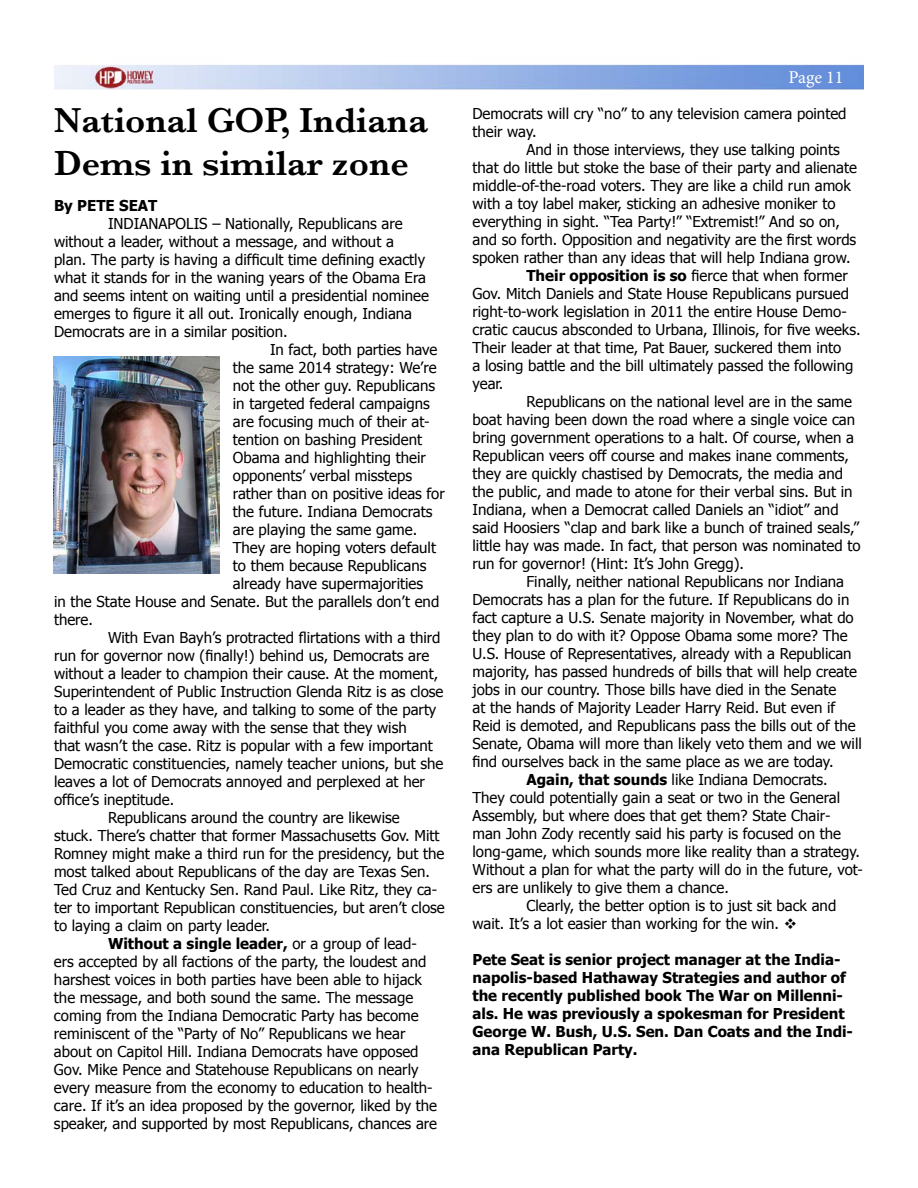
<style>
.page{position:relative;width:918px;height:1188px;background:#fff}
.page>*{position:absolute;margin:0;border:0;box-sizing:border-box;transform-origin:0 0}
.t1{font:600 36px/43.2px "Baskerville";color:#000}
.t2{font:18px "Minion Pro";letter-spacing:-.005em;color:#fff}
.t3{font:15px/18px "Tahoma";color:#000}
.t4{font:700 15px/18px "Tahoma";color:#000}
.s1{font-weight:400}
.s2{font-weight:700}
</style>
<div class="page">
<img style="left:54px;top:64px;width:810px;height:26px">
<img style="left:54px;top:356px;width:165px;height:218px">
<h1 class="t1" style="left:54px;top:99px;width:375px">National GOP, Indiana<br>Dems in similar zone</h1>
<p class="t4" style="left:54px;top:196px;width:105px">By PETE SEAT</p>
<p class="t3" style="left:108px;top:214px;width:296px">INDIANAPOLIS – Nationally, Republicans are</p>
<p class="t3" style="left:54px;top:232px;width:341px">without a leader, without a message, and without a</p>
<p class="t3" style="left:54px;top:250px;width:373px">plan. The party is having a difficult time defining exactly</p>
<p class="t3" style="left:54px;top:268px;width:374px">what it stands for in the waning years of the Obama Era</p>
<p class="t3" style="left:54px;top:286px;width:376px">and seems intent on waiting until a presidential nominee</p>
<p class="t3" style="left:54px;top:304px;width:360px">emerges to figure it all out. Ironically enough, Indiana</p>
<p class="t3" style="left:54px;top:322px;width:235px">Democrats are in a similar position.</p>
<p class="t3" style="left:270px;top:340px;width:169px">In fact, both parties have</p>
<p class="t3" style="left:233px;top:358px;width:205px">the same 2014 strategy: We’re</p>
<p class="t3" style="left:233px;top:376px;width:204px">not the other guy. Republicans</p>
<p class="t3" style="left:233px;top:394px;width:198px">in targeted federal campaigns</p>
<p class="t3" style="left:233px;top:412px;width:198px">are focusing much of their at-</p>
<p class="t3" style="left:233px;top:430px;width:191px">tention on bashing President</p>
<p class="t3" style="left:233px;top:448px;width:195px">Obama and highlighting their</p>
<p class="t3" style="left:233px;top:466px;width:181px">opponents’ verbal missteps</p>
<p class="t3" style="left:233px;top:484px;width:213px">rather than on positive ideas for</p>
<p class="t3" style="left:233px;top:502px;width:201px">the future. Indiana Democrats</p>
<p class="t3" style="left:233px;top:520px;width:186px">are playing the same game.</p>
<p class="t3" style="left:233px;top:538px;width:205px">They are hoping voters default</p>
<p class="t3" style="left:233px;top:556px;width:195px">to them because Republicans</p>
<p class="t3" style="left:233px;top:574px;width:192px">already have supermajorities</p>
<p class="t3" style="left:54px;top:592px;width:387px">in the State House and Senate. But the parallels don’t end</p>
<p class="t3" style="left:54px;top:610px;width:41px">there.</p>
<p class="t3" style="left:108px;top:628px;width:334px">With Evan Bayh’s protracted flirtations with a third</p>
<p class="t3" style="left:54px;top:646px;width:377px">run for governor now (finally!) behind us, Democrats are</p>
<p class="t3" style="left:54px;top:664px;width:386px">without a leader to champion their cause. At the moment,</p>
<p class="t3" style="left:54px;top:682px;width:391px">Superintendent of Public Instruction Glenda Ritz is as close</p>
<p class="t3" style="left:54px;top:700px;width:384px">to a leader as they have, and talking to some of the party</p>
<p class="t3" style="left:54px;top:718px;width:354px">faithful you come away with the sense that they wish</p>
<p class="t3" style="left:54px;top:736px;width:380px">that wasn’t the case. Ritz is popular with a few important</p>
<p class="t3" style="left:54px;top:754px;width:391px">Democratic constituencies, namely teacher unions, but she</p>
<p class="t3" style="left:54px;top:772px;width:372px">leaves a lot of Democrats annoyed and perplexed at her</p>
<p class="t3" style="left:54px;top:790px;width:122px">office’s ineptitude.</p>
<p class="t3" style="left:108px;top:808px;width:293px">Republicans around the country are likewise</p>
<p class="t3" style="left:54px;top:826px;width:387px">stuck. There’s chatter that former Massachusetts Gov. Mitt</p>
<p class="t3" style="left:54px;top:844px;width:392px">Romney might make a third run for the presidency, but the</p>
<p class="t3" style="left:54px;top:862px;width:377px">most talked about Republicans of the day are Texas Sen.</p>
<p class="t3" style="left:54px;top:880px;width:385px">Ted Cruz and Kentucky Sen. Rand Paul. Like Ritz, they ca-</p>
<p class="t3" style="left:54px;top:898px;width:392px">ter to important Republican constituencies, but aren’t close</p>
<p class="t3" style="left:54px;top:916px;width:217px">to laying a claim on party leader.</p>
<p class="t4" style="left:108px;top:934px;width:310px">Without a single leader, <span class="s1">or a group of lead-</span></p>
<p class="t3" style="left:54px;top:952px;width:374px">ers accepted by all factions of the party, the loudest and</p>
<p class="t3" style="left:54px;top:970px;width:369px">harshest voices in both parties have been able to hijack</p>
<p class="t3" style="left:54px;top:988px;width:361px">the message, and both sound the same. The message</p>
<p class="t3" style="left:54px;top:1006px;width:366px">coming from the Indiana Democratic Party has become</p>
<p class="t3" style="left:54px;top:1024px;width:353px">reminiscent of the “Party of No” Republicans we hear</p>
<p class="t3" style="left:54px;top:1042px;width:366px">about on Capitol Hill. Indiana Democrats have opposed</p>
<p class="t3" style="left:54px;top:1060px;width:366px">Gov. Mike Pence and Statehouse Republicans on nearly</p>
<p class="t3" style="left:54px;top:1078px;width:380px">every measure from the economy to education to health-</p>
<p class="t3" style="left:54px;top:1096px;width:385px">care. If it’s an idea proposed by the governor, liked by the</p>
<p class="t3" style="left:54px;top:1114px;width:385px">speaker, and supported by most Republicans, chances are</p>
<p class="t2" style="left:789px;top:65px;width:56px">Page 11</p>
<p class="t3" style="left:472px;top:104px;width:376px">Democrats will cry “no” to any television camera pointed their way.</p>
<p class="t3" style="left:526px;top:140px;width:315px">And in those interviews, they use talking points</p>
<p class="t3" style="left:472px;top:158px;width:386px">that do little but stoke the base of their party and alienate</p>
<p class="t3" style="left:472px;top:176px;width:380px">middle-of-the-road voters. They are like a child run amok</p>
<p class="t3" style="left:472px;top:194px;width:365px">with a toy label maker, sticking an adhesive moniker to</p>
<p class="t3" style="left:472px;top:212px;width:369px">everything in sight. “Tea Party!” “Extremist!” And so on,</p>
<p class="t3" style="left:472px;top:230px;width:385px">and so forth. Opposition and negativity are the first words</p>
<p class="t3" style="left:472px;top:248px;width:380px">spoken rather than any ideas that will help Indiana grow.</p>
<p class="t3" style="left:526px;top:266px;width:323px"><span class="s2">Their opposition is so</span> fierce that when former</p>
<p class="t3" style="left:472px;top:284px;width:378px">Gov. Mitch Daniels and State House Republicans pursued</p>
<p class="t3" style="left:472px;top:302px;width:376px">right-to-work legislation in 2011 the entire House Demo-</p>
<p class="t3" style="left:472px;top:320px;width:390px">cratic caucus absconded to Urbana, Illinois, for five weeks.</p>
<p class="t3" style="left:472px;top:338px;width:370px">Their leader at that time, Pat Bauer, suckered them into</p>
<p class="t3" style="left:472px;top:356px;width:382px">a losing battle and the bill ultimately passed the following</p>
<p class="t3" style="left:472px;top:374px;width:33px">year.</p>
<p class="t3" style="left:526px;top:392px;width:327px">Republicans on the national level are in the same</p>
<p class="t3" style="left:472px;top:410px;width:384px">boat having been down the road where a single voice can</p>
<p class="t3" style="left:472px;top:428px;width:383px">bring government operations to a halt. Of course, when a</p>
<p class="t3" style="left:472px;top:446px;width:378px">Republican veers off course and makes inane comments,</p>
<p class="t3" style="left:472px;top:464px;width:372px">they are quickly chastised by Democrats, the media and</p>
<p class="t3" style="left:472px;top:482px;width:382px">the public, and made to atone for their verbal sins. But in</p>
<p class="t3" style="left:472px;top:500px;width:368px">Indiana, when a Democrat called Daniels an “idiot” and</p>
<p class="t3" style="left:472px;top:518px;width:388px">said Hoosiers “clap and bark like a bunch of trained seals,”</p>
<p class="t3" style="left:472px;top:536px;width:390px">little hay was made. In fact, that person was nominated to</p>
<p class="t3" style="left:472px;top:554px;width:273px">run for governor! (Hint: It’s John Gregg).</p>
<p class="t3" style="left:526px;top:572px;width:319px">Finally, neither national Republicans nor Indiana</p>
<p class="t3" style="left:472px;top:590px;width:378px">Democrats has a plan for the future. If Republicans do in</p>
<p class="t3" style="left:472px;top:608px;width:383px">fact capture a U.S. Senate majority in November, what do</p>
<p class="t3" style="left:472px;top:626px;width:377px">they plan to do with it? Oppose Obama some more? The</p>
<p class="t3" style="left:472px;top:644px;width:381px">U.S. House of Representatives, already with a Republican</p>
<p class="t3" style="left:472px;top:662px;width:386px">majority, has passed hundreds of bills that will help create</p>
<p class="t3" style="left:472px;top:680px;width:365px">jobs in our country. Those bills have died in the Senate</p>
<p class="t3" style="left:472px;top:698px;width:364px">at the hands of Majority Leader Harry Reid. But even if</p>
<p class="t3" style="left:472px;top:716px;width:385px">Reid is demoted, and Republicans pass the bills out of the</p>
<p class="t3" style="left:472px;top:734px;width:391px">Senate, Obama will more than likely veto them and we will</p>
<p class="t3" style="left:472px;top:752px;width:363px">find ourselves back in the same place as we are today.</p>
<p class="t3" style="left:526px;top:770px;width:303px"><span class="s2">Again, that sounds</span> like Indiana Democrats.</p>
<p class="t3" style="left:472px;top:788px;width:369px">They could potentially gain a seat or two in the General</p>
<p class="t3" style="left:472px;top:806px;width:360px">Assembly, but where does that get them? State Chair-</p>
<p class="t3" style="left:472px;top:824px;width:370px">man John Zody recently said his party is focused on the</p>
<p class="t3" style="left:472px;top:842px;width:389px">long-game, which sounds more like reality than a strategy.</p>
<p class="t3" style="left:472px;top:860px;width:392px">Without a plan for what the party will do in the future, vot-</p>
<p class="t3" style="left:472px;top:878px;width:258px">ers are unlikely to give them a chance.</p>
<p class="t3" style="left:526px;top:896px;width:311px">Clearly, the better option is to just sit back and</p>
<p class="t3" style="left:472px;top:914px;width:326px">wait. It’s a lot easier than working for the win. ❖</p>
<p class="t4" style="left:472px;top:950px;width:382px">Pete Seat is senior project manager at the India&shy;napolis-based Hathaway Strategies and author of the recently published book The War on Millenni&shy;als. He was previously a spokesman for President George W. Bush, U.S. Sen. Dan Coats and the Indi&shy;ana Republican Party.</p>
</div>
